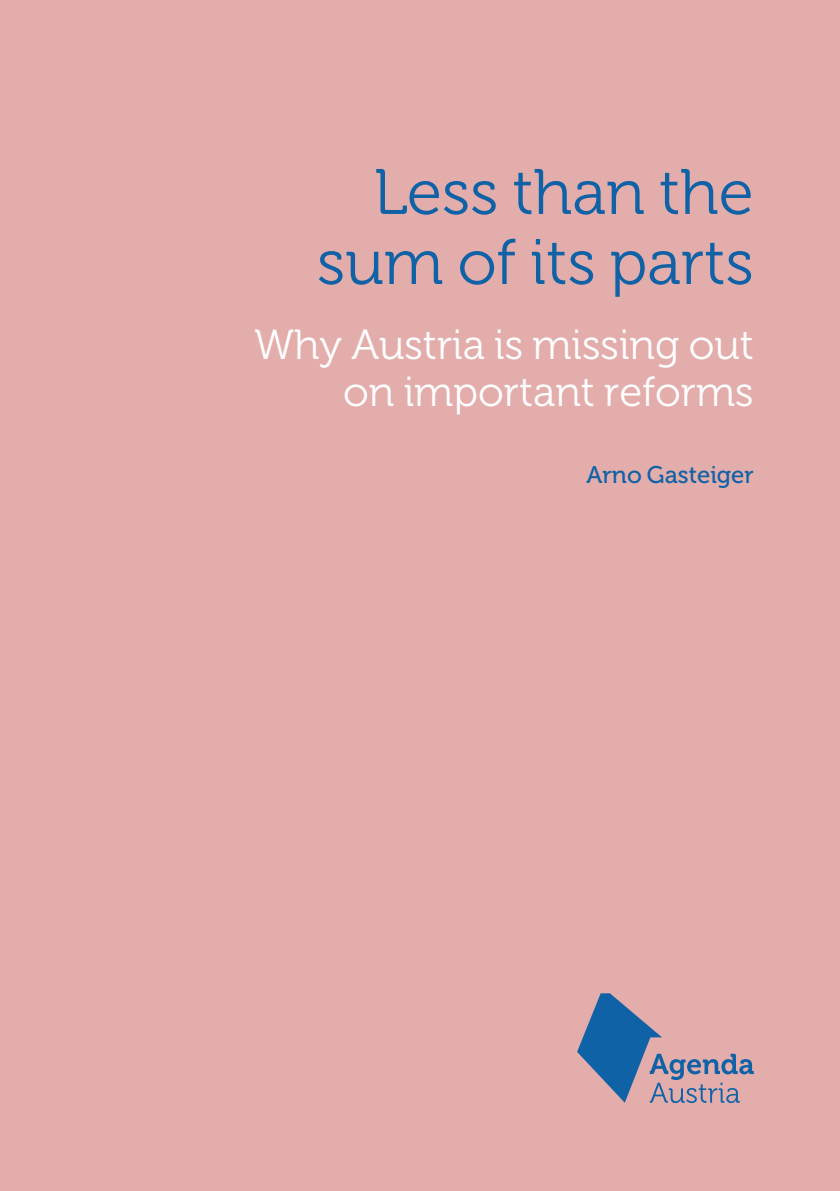
<style>
.page{position:relative;width:840px;height:1191px;background:#fff}
.page>*{position:absolute;margin:0;border:0;box-sizing:border-box;transform-origin:0 0}
.t1{font:64px/70px "Museo 300";color:#1062a7;text-align:right}
.t2{font:42px/47px "Museo 300";color:#fff;text-align:right}
.t3{font:24px "Museo 500";color:#1062a7}
.s1{font-style:inherit}
</style>
<div class="page">
<div style="left:0;top:0;width:839px;height:1191px;background:#e3adab"></div>
<svg style="left:577px;top:993px;width:176px;height:110px"></svg>
<h1 class="t1" style="left:317px;top:158px;width:438px">Less than the sum of its parts</h1>
<p class="t2" style="left:254px;top:322px;width:500px"><span class="s1">W</span>hy Austria is missing out on important reforms</p>
<p class="t3" style="left:586px;top:461px;width:169px">Arno Gasteiger</p>
</div>
